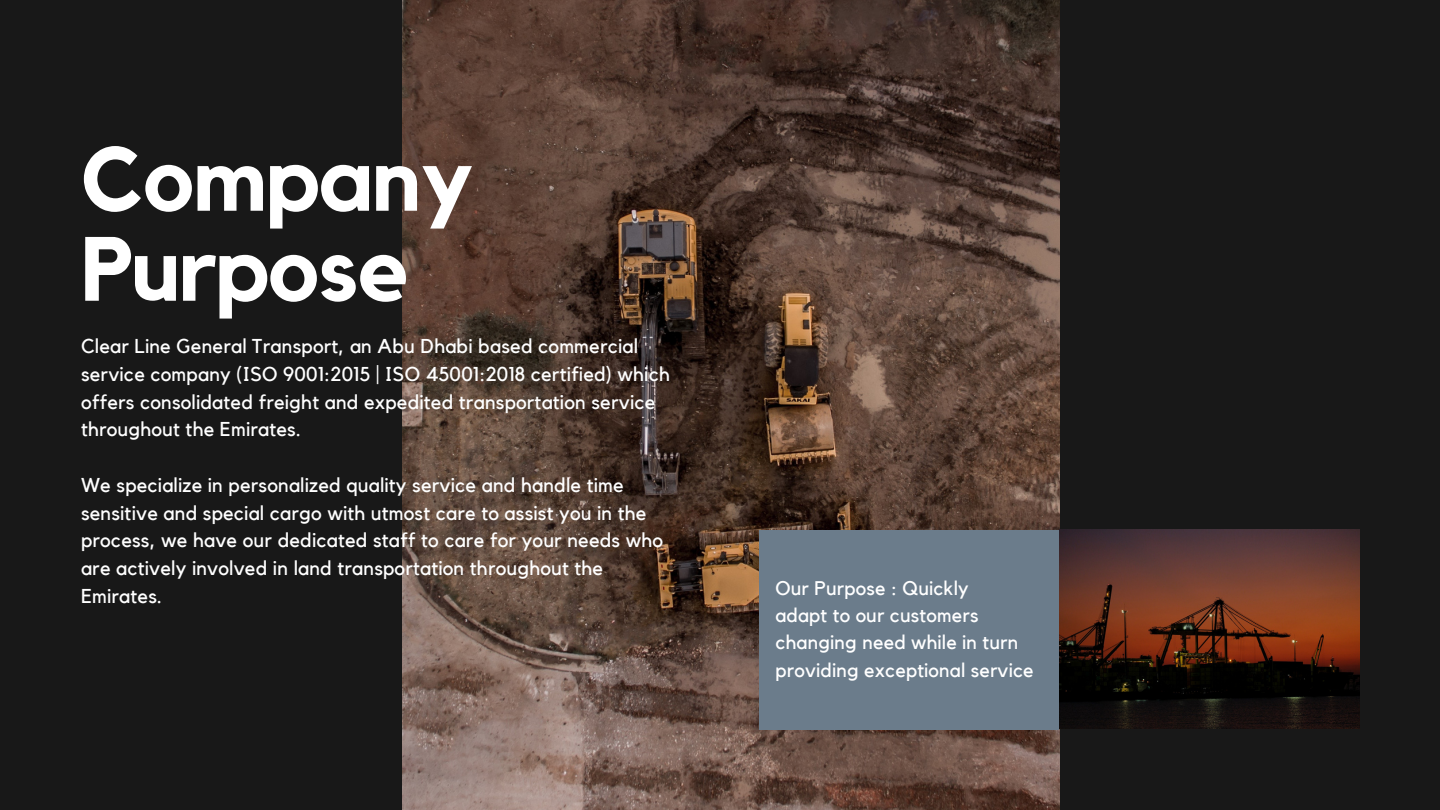
<style>
.page{position:relative;width:1440px;height:810px;background:#181818}
.page>*{position:absolute;margin:0;border:0;box-sizing:border-box;transform-origin:0 0}
.t1{font:700 90px/90px "Kollektif";letter-spacing:-.01em;color:#fff}
.t2{font:20px/27.8px "Kollektif";letter-spacing:.01em;color:#fff}
.t3{font:19.7px/27.3px "Kollektif";letter-spacing:.01em;color:#fff}
</style>
<div class="page">
<img style="left:402px;top:0;width:657px;height:810px">
<img style="left:1059px;top:530px;width:300px;height:199px">
<div style="left:759px;top:530px;width:300px;height:199px;background:#6b7c8b"></div>
<h1 class="t1" style="left:81px;top:138px;width:394px">Company<br>Purpose</h1>
<p class="t2" style="left:81px;top:333px;width:590px">Clear Line General Transport, an Abu Dhabi based commercial service company (ISO 9001:2015 | ISO 45001:2018 certified) which offers consolidated freight and expedited transportation service throughout the Emirates.</p>
<p class="t2" style="left:81px;top:472px;width:584px">We specialize in personalized quality service and handle time sensitive and special cargo with utmost care to assist you in the process, we have our dedicated staff to care for your needs who are actively involved in land transportation throughout the Emirates.</p>
<p class="t3" style="left:776px;top:575px;width:260px">Our Purpose : Quickly<br>adapt to our customers changing need while in turn providing exceptional service</p>
</div>
